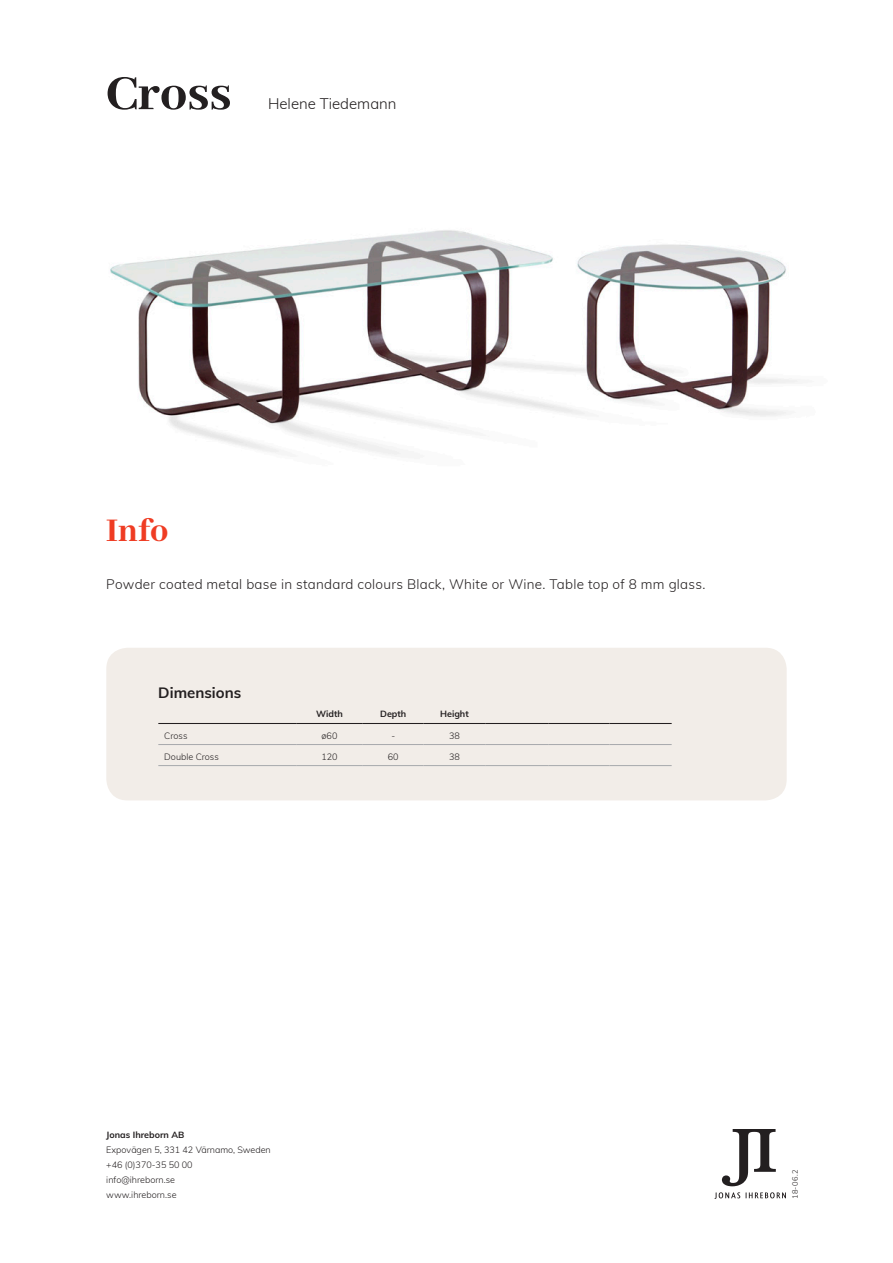
<style>
.page{position:relative;width:893px;height:1263px;background:#fff}
.page>*{position:absolute;margin:0;border:0;box-sizing:border-box;transform-origin:0 0}
.t1{font:800 54px "Abhaya Libre";color:#231f20}
.t2{font:800 36px "Abhaya Libre";color:#ef3c23}
.t3{font:300 15px "Muli";color:#231f20}
.t4{font:700 15px "Muli";color:#231f20}
.t5{font:300 13.5px "Muli";letter-spacing:.02em;color:#231f20}
.t6{font:300 9px "Muli";color:#231f20}
.t7{font:700 9px "Muli";color:#231f20}
.t8{font:300 7.5px "Muli";color:#231f20}
</style>
<div class="page">
<div style="left:106px;top:648px;width:681px;height:152px;background:#f2ede8;border-radius:21px"></div>
<svg style="left:714px;top:1192px;width:26px;height:7px"></svg>
<svg style="left:746px;top:1192px;width:40px;height:6px"></svg>
<svg style="left:722px;top:1129px;width:54px;height:57px"></svg>
<img style="left:110px;top:230px;width:688px;height:225px">
<hr style="left:158px;top:744px;width:138px;height:1px;background:#a7a9ac">
<hr style="left:296px;top:744px;width:67px;height:1px;background:#a7a9ac">
<hr style="left:363px;top:744px;width:61px;height:1px;background:#a7a9ac">
<hr style="left:424px;top:744px;width:61px;height:1px;background:#a7a9ac">
<hr style="left:485px;top:744px;width:63px;height:1px;background:#a7a9ac">
<hr style="left:548px;top:744px;width:61px;height:1px;background:#a7a9ac">
<hr style="left:609px;top:744px;width:63px;height:1px;background:#a7a9ac">
<hr style="left:158px;top:765px;width:138px;height:1px;background:#a7a9ac">
<hr style="left:296px;top:765px;width:67px;height:1px;background:#a7a9ac">
<hr style="left:363px;top:765px;width:61px;height:1px;background:#a7a9ac">
<hr style="left:424px;top:765px;width:61px;height:1px;background:#a7a9ac">
<hr style="left:485px;top:765px;width:63px;height:1px;background:#a7a9ac">
<hr style="left:548px;top:765px;width:61px;height:1px;background:#a7a9ac">
<hr style="left:609px;top:765px;width:63px;height:1px;background:#a7a9ac">
<hr style="left:158px;top:723px;width:138px;height:1px;background:#231f20">
<hr style="left:296px;top:723px;width:67px;height:1px;background:#231f20">
<hr style="left:363px;top:723px;width:61px;height:1px;background:#231f20">
<hr style="left:424px;top:723px;width:61px;height:1px;background:#231f20">
<hr style="left:485px;top:723px;width:63px;height:1px;background:#231f20">
<hr style="left:548px;top:723px;width:61px;height:1px;background:#231f20">
<hr style="left:609px;top:723px;width:63px;height:1px;background:#231f20">
<p class="t1" style="left:106px;top:64px;width:127px">Cross</p>
<p class="t3" style="left:268px;top:93px;width:130px">Helene Tiedemann</p>
<p class="t2" style="left:106px;top:510px;width:64px">Info</p>
<p class="t5" style="left:106px;top:574px;width:601px">Powder coated metal base in standard colours Black, White or Wine. Table top of 8 mm glass.</p>
<p class="t4" style="left:158px;top:681px;width:84px">Dimensions</p>
<p class="t7" style="left:316px;top:708px;width:28px">Width</p>
<p class="t7" style="left:380px;top:708px;width:28px">Depth</p>
<p class="t7" style="left:440px;top:708px;width:30px">Height</p>
<p class="t6" style="left:164px;top:729px;width:25px">Cross</p>
<p class="t6" style="left:322px;top:729px;width:17px">ø60</p>
<p class="t6" style="left:391px;top:729px;width:5px">-</p>
<p class="t6" style="left:449px;top:729px;width:12px">38</p>
<p class="t6" style="left:164px;top:750px;width:56px">Double Cross</p>
<p class="t6" style="left:321px;top:750px;width:18px">120</p>
<p class="t6" style="left:388px;top:750px;width:12px">60</p>
<p class="t6" style="left:449px;top:750px;width:12px">38</p>
<p class="t7" style="left:106px;top:1128px;width:80px">Jonas Ihreborn AB</p>
<p class="t6" style="left:106px;top:1143px;width:166px">Expovägen 5, 331 42 Värnamo, Sweden</p>
<p class="t6" style="left:106px;top:1158px;width:88px">+46 (0)370-35 50 00</p>
<p class="t6" style="left:106px;top:1173px;width:70px">info@ihreborn.se</p>
<p class="t6" style="left:106px;top:1188px;width:72px">www.ihreborn.se</p>
<p class="t8" style="left:790px;top:1199px;width:31px;rotate:-90deg">18-06.2</p>
</div>
